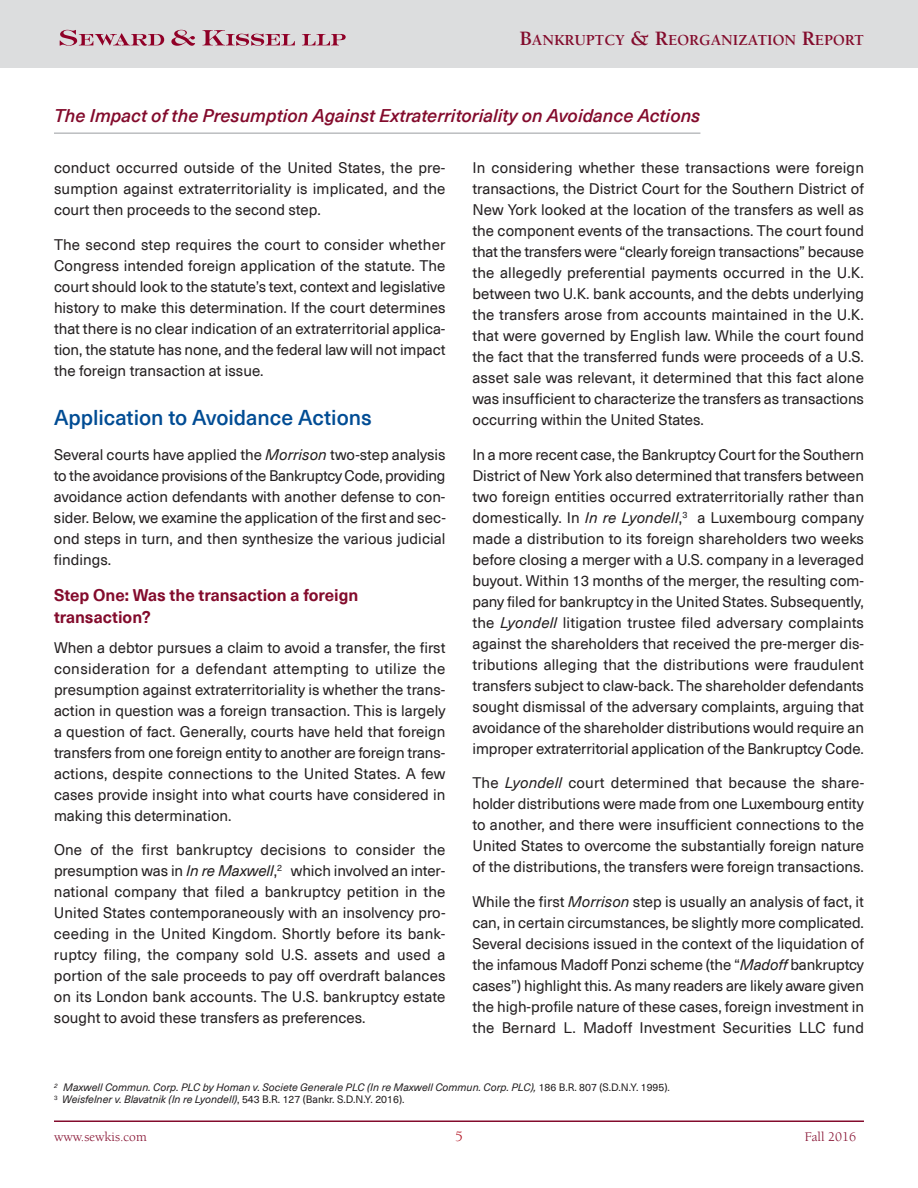
<style>
.page{position:relative;width:918px;height:1188px;background:#fff}
.page>*{position:absolute;margin:0;border:0;box-sizing:border-box;transform-origin:0 0}
.t1{font:500 21px "Neue Haas Unica Pro";color:#004c94}
.t2{font:italic 500 18px "Neue Haas Unica Pro";color:#830b2c}
.t3{font:700 16.5px/22.5px "Neue Haas Unica Pro";color:#830b2c}
.t4{font:700 15.75px "Berkeley";color:#830b2c}
.t5{font:15px/21px "Neue Haas Unica Pro";color:#231f20;text-align:justify}
.t6{font:15px "Berkeley";color:#b00f1e}
.t7{font:13.5px "Berkeley";color:#830b2c}
.t8{font:italic 10.5px/12.6px "Neue Haas Unica Pro";color:#231f20}
.s1{font-size:21px}
.s2{font-style:italic}
.s3{font-style:normal}
</style>
<div class="page">
<hr style="left:54px;top:132px;width:646px;height:2px;background:#bbbdc0">
<div style="left:0;top:0;width:918px;height:68px;background:#dcddde"></div>
<svg style="left:60px;top:30px;width:104px;height:16px"></svg>
<svg style="left:171px;top:30px;width:24px;height:16px"></svg>
<svg style="left:202px;top:30px;width:93px;height:16px"></svg>
<svg style="left:302px;top:34px;width:44px;height:11px"></svg>
<hr style="left:54px;top:1120px;width:810px;height:2px;background:#830b2c">
<p class="t4" style="left:520px;top:34px;width:346px"><span class="s1">B</span>ANKRUPTCY <span class="s1">&amp; R</span>EORGANIZATION <span class="s1">R</span>EPORT</p>
<p class="t2" style="left:54px;top:101px;width:648px">The Impact of the Presumption Against Extraterritoriality on Avoidance Actions</p>
<p class="t5" style="left:54px;top:157px;width:393px">conduct occurred outside of the United States, the pre&shy;sumption against extraterritoriality is implicated, and the court then proceeds to the second step.</p>
<p class="t5" style="left:54px;top:233px;width:393px">The second step requires the court to consider whether Congress intended foreign application of the statute. The court should look to the statute’s text, context and legislative history to make this determination. If the court determines that there is no clear indication of an extraterritorial applica&shy;tion, the statute has none, and the federal law will not impact the foreign transaction at issue.</p>
<h1 class="t1" style="left:54px;top:401px;width:319px">Application to Avoidance Actions</h1>
<p class="t5" style="left:54px;top:443px;width:393px">Several courts have applied the <span class="s2">Morrison</span> two-step analysis to the avoidance provisions of the Bankruptcy Code, providing avoidance action defendants with another defense to con&shy;sider. Below, we examine the application of the first and sec&shy;ond steps in turn, and then synthesize the various judicial findings.</p>
<p class="t3" style="left:54px;top:583px;width:306px">Step One: Was the transaction a foreign transaction?</p>
<p class="t5" style="left:54px;top:636px;width:393px">When a debtor pursues a claim to avoid a transfer, the first consideration for a defendant attempting to utilize the presumption against extraterritoriality is whether the trans&shy;action in question was a foreign transaction. This is largely a question of fact. Generally, courts have held that foreign transfers from one foreign entity to another are foreign trans&shy;actions, despite connections to the United States. A few cases provide insight into what courts have considered in making this determination.</p>
<p class="t5" style="left:54px;top:838px;width:393px">One of the first bankruptcy decisions to consider the presumption was in <span class="s2">In re Maxwell</span>,<sup>2</sup> which involved an inter&shy;national company that filed a bankruptcy petition in the United States contemporaneously with an insolvency pro&shy;ceeding in the United Kingdom. Shortly before its bank&shy;ruptcy filing, the company sold U.S. assets and used a portion of the sale proceeds to pay off overdraft balances on its London bank accounts. The U.S. bankruptcy estate sought to avoid these transfers as preferences.</p>
<p class="t5" style="left:472px;top:157px;width:393px">In considering whether these transactions were foreign transactions, the District Court for the Southern District of New York looked at the location of the transfers as well as the component events of the transactions. The court found that the transfers were “clearly foreign transactions” because the allegedly preferential payments occurred in the U.K. between two U.K. bank accounts, and the debts underlying the transfers arose from accounts maintained in the U.K. that were governed by English law. While the court found the fact that the transferred funds were proceeds of a U.S. asset sale was relevant, it determined that this fact alone was insufficient to characterize the transfers as transactions occurring within the United States.</p>
<p class="t5" style="left:472px;top:443px;width:393px">In a more recent case, the Bankruptcy Court for the Southern District of New York also determined that transfers between two foreign entities occurred extraterritorially rather than domestically. In <span class="s2">In re Lyondell</span>,<sup>3</sup> a Luxembourg company made a distribution to its foreign shareholders two weeks before closing a merger with a U.S. company in a leveraged buyout. Within 13 months of the merger, the resulting com&shy;pany filed for bankruptcy in the United States. Subsequently, the <span class="s2">Lyondell</span> litigation trustee filed adversary complaints against the shareholders that received the pre-merger dis&shy;tributions alleging that the distributions were fraudulent transfers subject to claw-back. The shareholder defendants sought dismissal of the adversary complaints, arguing that avoidance of the shareholder distributions would require an improper extraterritorial application of the Bankruptcy Code.</p>
<p class="t5" style="left:473px;top:772px;width:393px">The <span class="s2">Lyondell</span> court determined that because the share&shy;holder distributions were made from one Luxembourg entity to another, and there were insufficient connections to the United States to overcome the substantially foreign nature of the distributions, the transfers were foreign transactions.</p>
<p class="t5" style="left:473px;top:890px;width:393px">While the first <span class="s2">Morrison</span> step is usually an analysis of fact, it can, in certain circumstances, be slightly more complicated.<br>Several decisions issued in the context of the liquidation of the infamous Madoff Ponzi scheme (the “<span class="s2">Madoff</span> bankruptcy cases”) highlight this. As many readers are likely aware given the high-profile nature of these cases, foreign investment in the Bernard L. Madoff Investment Securities LLC fund</p>
<p class="t8" style="left:54px;top:1080px;width:617px"><sup>2</sup> Maxwell Commun. Corp. PLC by Homan v. Societe Generale PLC (In re Maxwell Commun. Corp. PLC), <span class="s3">186 B.R. 807 (S.D.N.Y. 1995).<br></span><sup>3</sup> Weisfelner v. Blavatnik (In re Lyondell)<span class="s3">, 543 B.R. 127 (Bankr. S.D.N.Y. 2016).</span></p>
<p class="t7" style="left:54px;top:1131px;width:94px">www.sewkis.com</p>
<p class="t6" style="left:455px;top:1130px;width:9px">5</p>
<p class="t7" style="left:805px;top:1131px;width:53px">Fall 2016</p>
</div>
